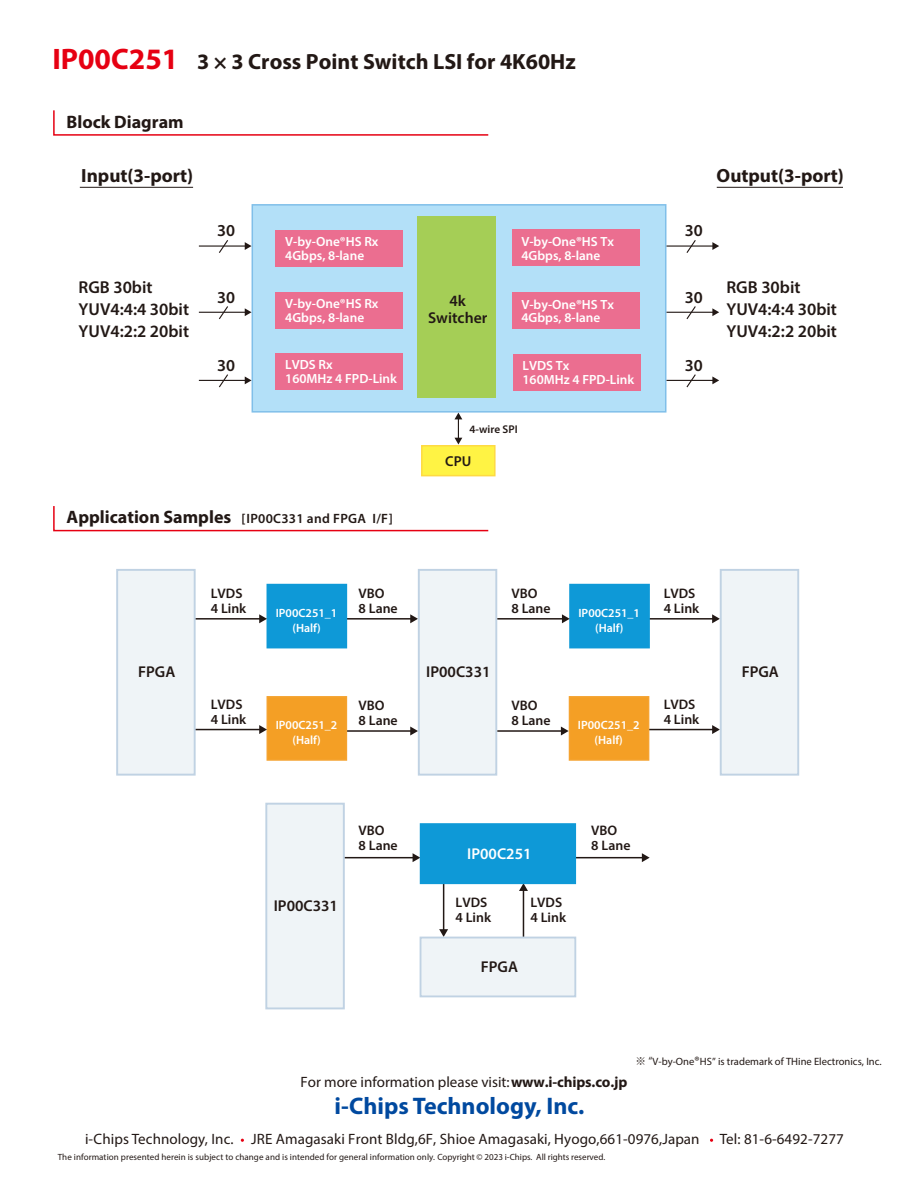
<style>
.page{position:relative;width:919px;height:1187px;background:#fff}
.page>*{position:absolute;margin:0;border:0;box-sizing:border-box;transform-origin:0 0}
.t1{font:700 24px "Myriad Pro";color:#00499f}
.t2{font:700 22.05px "Myriad Pro";color:#221815}
.t3{font:700 19.2px "Myriad Pro";color:#221815}
.t4{font:700 18px "Myriad Pro";color:#221815}
.t5{font:600 17.25px/22.2px "Myriad Pro";color:#221815}
.t6{font:600 16.8px "Myriad Pro";color:#221815}
.t7{font:600 15.75px/17px "Myriad Pro";color:#221815;text-align:center}
.t8{font:600 15.75px "Myriad Pro";color:#fff}
.t9{font:15px "Myriad Pro";letter-spacing:.005em;color:#221815}
.t10{font:600 14.4px "Myriad Pro";color:#221815}
.t11{font:600 13.8px/15px "Myriad Pro";color:#221815}
.t12{font:600 13.5px "Myriad Pro";letter-spacing:.02em;color:#221815}
.t13{font:600 13.35px/13.8px "Myriad Pro";color:#fff}
.t14{font:600 12px/14.9px "Myriad Pro";color:#fff;text-align:center}
.t15{font:600 11.25px "Myriad Pro";color:#221815}
.t16{font:10.65px "Myriad Pro";color:#221815}
.t17{font:9px "Myriad Pro";letter-spacing:.005em;color:#221815}
.s1{font-size:29.7px;color:#e60012}
.s2{font-weight:700;font-size:18px}
.s3{font-weight:700}
.s4{font-family:"Koz Go Pr 6 N"}
.s5{font-size:12.15px}
.s6{color:#221714}
</style>
<div class="page">
<svg style="left:53px;top:110px;width:436px;height:26px"></svg>
<svg style="left:53px;top:506px;width:436px;height:26px"></svg>
<hr style="left:648px;top:618px;width:65px;height:1px;background:#221815">
<svg style="left:712px;top:614px;width:7px;height:9px"></svg>
<hr style="left:648px;top:728px;width:65px;height:2px;background:#221815">
<svg style="left:712px;top:725px;width:7px;height:9px"></svg>
<hr style="left:345px;top:618px;width:66px;height:1px;background:#221815">
<svg style="left:410px;top:614px;width:8px;height:9px"></svg>
<hr style="left:345px;top:730px;width:66px;height:1px;background:#221815">
<svg style="left:410px;top:726px;width:8px;height:9px"></svg>
<div style="left:266px;top:583px;width:81px;height:65px;background:#0e99d7;border:2px solid #0e99d7"></div>
<div style="left:418px;top:569px;width:79px;height:206px;background:#eff4f7;border:2px solid #c0d2e3"></div>
<div style="left:569px;top:583px;width:80px;height:65px;background:#0e99d7;border:2px solid #0e99d7"></div>
<div style="left:266px;top:696px;width:81px;height:64px;background:#f49f25;border:2px solid #f5a330"></div>
<div style="left:568px;top:696px;width:81px;height:64px;background:#f49f25;border:2px solid #f5a330"></div>
<hr style="left:195px;top:618px;width:65px;height:1px;background:#221815">
<svg style="left:259px;top:614px;width:8px;height:9px"></svg>
<hr style="left:343px;top:856px;width:71px;height:2px;background:#221815">
<svg style="left:412px;top:853px;width:8px;height:9px"></svg>
<hr style="left:575px;top:856px;width:68px;height:2px;background:#221815">
<svg style="left:641px;top:853px;width:8px;height:9px"></svg>
<hr style="left:522px;top:889px;width:2px;height:47px;background:#221815">
<svg style="left:519px;top:884px;width:9px;height:6px"></svg>
<hr style="left:443px;top:883px;width:1px;height:47px;background:#221815">
<svg style="left:439px;top:929px;width:9px;height:7px"></svg>
<hr style="left:497px;top:618px;width:66px;height:1px;background:#221815">
<svg style="left:562px;top:614px;width:7px;height:9px"></svg>
<hr style="left:497px;top:730px;width:65px;height:1px;background:#221815">
<svg style="left:561px;top:726px;width:7px;height:9px"></svg>
<hr style="left:195px;top:728px;width:65px;height:2px;background:#221815">
<svg style="left:259px;top:725px;width:8px;height:9px"></svg>
<div style="left:420px;top:823px;width:156px;height:61px;background:#0e99d7;border:2px solid #0e99d7"></div>
<div style="left:419px;top:936px;width:157px;height:61px;background:#eff4f7;border:2px solid #c0d2e3"></div>
<div style="left:251px;top:204px;width:415px;height:208px;background:#b3e0f8;border:2px solid #80bfe9"></div>
<div style="left:417px;top:216px;width:79px;height:182px;background:#a5ce56"></div>
<div style="left:421px;top:445px;width:74px;height:31px;background:#fff344;border:2px solid #feda43"></div>
<div style="left:275px;top:230px;width:128px;height:36px;background:#eb6e90"></div>
<hr style="left:80px;top:187px;width:113px;height:1px;background:#221815">
<hr style="left:716px;top:187px;width:126px;height:1px;background:#221815">
<div style="left:512px;top:230px;width:127px;height:36px;background:#eb6e90"></div>
<div style="left:512px;top:292px;width:127px;height:37px;background:#eb6e90"></div>
<div style="left:275px;top:292px;width:128px;height:36px;background:#eb6e90"></div>
<div style="left:275px;top:353px;width:128px;height:36px;background:#eb6e90"></div>
<div style="left:513px;top:354px;width:127px;height:36px;background:#eb6e90"></div>
<hr style="left:199px;top:245px;width:47px;height:1px;background:#221815">
<svg style="left:245px;top:242px;width:6px;height:8px"></svg>
<svg style="left:218px;top:240px;width:11px;height:13px"></svg>
<hr style="left:199px;top:312px;width:47px;height:1px;background:#221815">
<svg style="left:245px;top:308px;width:6px;height:8px"></svg>
<svg style="left:218px;top:306px;width:11px;height:14px"></svg>
<hr style="left:199px;top:380px;width:47px;height:1px;background:#221815">
<svg style="left:245px;top:376px;width:6px;height:8px"></svg>
<svg style="left:218px;top:374px;width:11px;height:14px"></svg>
<hr style="left:666px;top:245px;width:47px;height:1px;background:#221815">
<svg style="left:712px;top:242px;width:7px;height:8px"></svg>
<svg style="left:685px;top:240px;width:11px;height:13px"></svg>
<hr style="left:666px;top:312px;width:47px;height:1px;background:#221815">
<svg style="left:712px;top:308px;width:7px;height:8px"></svg>
<svg style="left:685px;top:306px;width:11px;height:14px"></svg>
<hr style="left:666px;top:380px;width:47px;height:1px;background:#221815">
<svg style="left:712px;top:376px;width:7px;height:8px"></svg>
<svg style="left:685px;top:374px;width:11px;height:14px"></svg>
<svg style="left:454px;top:412px;width:8px;height:32px"></svg>
<div style="left:116px;top:569px;width:80px;height:206px;background:#eff4f7;border:2px solid #c0d2e3"></div>
<div style="left:719px;top:569px;width:80px;height:206px;background:#eff4f7;border:2px solid #c0d2e3"></div>
<div style="left:265px;top:802px;width:80px;height:207px;background:#eff4f7;border:2px solid #c0d2e3"></div>
<h2 class="t2" style="left:52px;top:47px;width:525px"><span class="s1">IP00C251</span> 3 × 3 Cross Point Switch LSI for 4K60Hz</h2>
<p class="t4" style="left:67px;top:110px;width:119px">Block Diagram</p>
<p class="t3" style="left:81px;top:163px;width:113px">Input(3-port)</p>
<p class="t3" style="left:716px;top:163px;width:129px">Output(3-port)</p>
<p class="t6" style="left:217px;top:220px;width:19px">30</p>
<p class="t6" style="left:684px;top:220px;width:19px">30</p>
<p class="t13" style="left:285px;top:234px;width:95px">V-by-One®HS Rx<br>4Gbps, 8-lane</p>
<p class="t13" style="left:521px;top:234px;width:94px">V-by-One®HS Tx<br>4Gbps, 8-lane</p>
<p class="t13" style="left:521px;top:297px;width:94px">V-by-One®HS Tx<br>4Gbps, 8-lane</p>
<p class="t5" style="left:79px;top:275px;width:112px">RGB 30bit<br>YUV4:4:4 30bit<br>YUV4:2:2 20bit</p>
<p class="t5" style="left:726px;top:275px;width:112px">RGB 30bit<br>YUV4:4:4 30bit<br>YUV4:2:2 20bit</p>
<p class="t6" style="left:217px;top:286px;width:19px">30</p>
<p class="t6" style="left:684px;top:286px;width:19px">30</p>
<p class="t7" style="left:428px;top:292px;width:61px">4k<br>Switcher</p>
<p class="t13" style="left:285px;top:297px;width:95px">V-by-One®HS Rx<br>4Gbps, 8-lane</p>
<p class="t13" style="left:285px;top:358px;width:113px">LVDS Rx<br>160MHz 4 FPD-Link</p>
<p class="t13" style="left:522px;top:359px;width:113px">LVDS Tx<br>160MHz 4 FPD-Link</p>
<p class="t6" style="left:217px;top:354px;width:19px">30</p>
<p class="t6" style="left:684px;top:354px;width:19px">30</p>
<p class="t15" style="left:469px;top:422px;width:50px">4-wire SPI</p>
<p class="t12" style="left:67px;top:510px;width:328px"><span class="s2">Application Samples</span> [IP00C331 and FPGA I/F]</p>
<p class="t10" style="left:445px;top:452px;width:28px">CPU</p>
<p class="t11" style="left:211px;top:585px;width:37px">LVDS<br>4 Link</p>
<p class="t11" style="left:358px;top:585px;width:41px">VBO<br>8 Lane</p>
<p class="t11" style="left:511px;top:585px;width:41px">VBO<br>8 Lane</p>
<p class="t14" style="left:276px;top:605px;width:63px">IP00C251_1 (Half)</p>
<p class="t14" style="left:578px;top:605px;width:63px">IP00C251_1 (Half)</p>
<p class="t11" style="left:663px;top:585px;width:37px">LVDS<br>4 Link</p>
<p class="t7" style="left:426px;top:663px;width:66px">IP00C331</p>
<p class="t7" style="left:138px;top:663px;width:39px">FPGA</p>
<p class="t7" style="left:741px;top:663px;width:39px">FPGA</p>
<p class="t11" style="left:211px;top:696px;width:37px">LVDS<br>4 Link</p>
<p class="t11" style="left:358px;top:697px;width:41px">VBO<br>8 Lane</p>
<p class="t11" style="left:511px;top:697px;width:41px">VBO<br>8 Lane</p>
<p class="t14" style="left:276px;top:717px;width:63px">IP00C251_2 (Half)</p>
<p class="t14" style="left:578px;top:717px;width:63px">IP00C251_2 (Half)</p>
<p class="t11" style="left:663px;top:696px;width:37px">LVDS<br>4 Link</p>
<p class="t7" style="left:274px;top:896px;width:66px">IP00C331</p>
<p class="t11" style="left:358px;top:822px;width:41px">VBO<br>8 Lane</p>
<p class="t11" style="left:591px;top:822px;width:41px">VBO<br>8 Lane</p>
<p class="t8" style="left:467px;top:843px;width:66px">IP00C251</p>
<p class="t11" style="left:455px;top:894px;width:37px">LVDS<br>4 Link</p>
<p class="t11" style="left:530px;top:894px;width:37px">LVDS<br>4 Link</p>
<p class="t7" style="left:480px;top:958px;width:39px">FPGA</p>
<p class="t9" style="left:300px;top:1072px;width:328px">For more information please visit: <span class="s3">www.i-chips.co.jp</span></p>
<h1 class="t1" style="left:334px;top:1090px;width:251px">i-Chips Technology, Inc.</h1>
<p class="t16" style="left:635px;top:1055px;width:247px"><span class="s4">※ “</span>V-by-One<span class="s5">®</span>HS” is trademark of THine Electronics, Inc.</p>
<p class="t9" style="left:85px;top:1129px;width:616px">i-Chips Technology, Inc. JRE Amagasaki Front Bldg,6F, Shioe Amagasaki, Hyogo,661-0976,Japan</p>
<p class="t9" style="left:719px;top:1129px;width:126px">Tel: 81-6-6492-7277</p>
<p class="t17" style="left:58px;top:1151px;width:549px">The information presented herein is subject to change and is intended for general information only. <span class="s6">Copyright © 2023 i-Chips. All rights reserved.</span></p>
</div>
